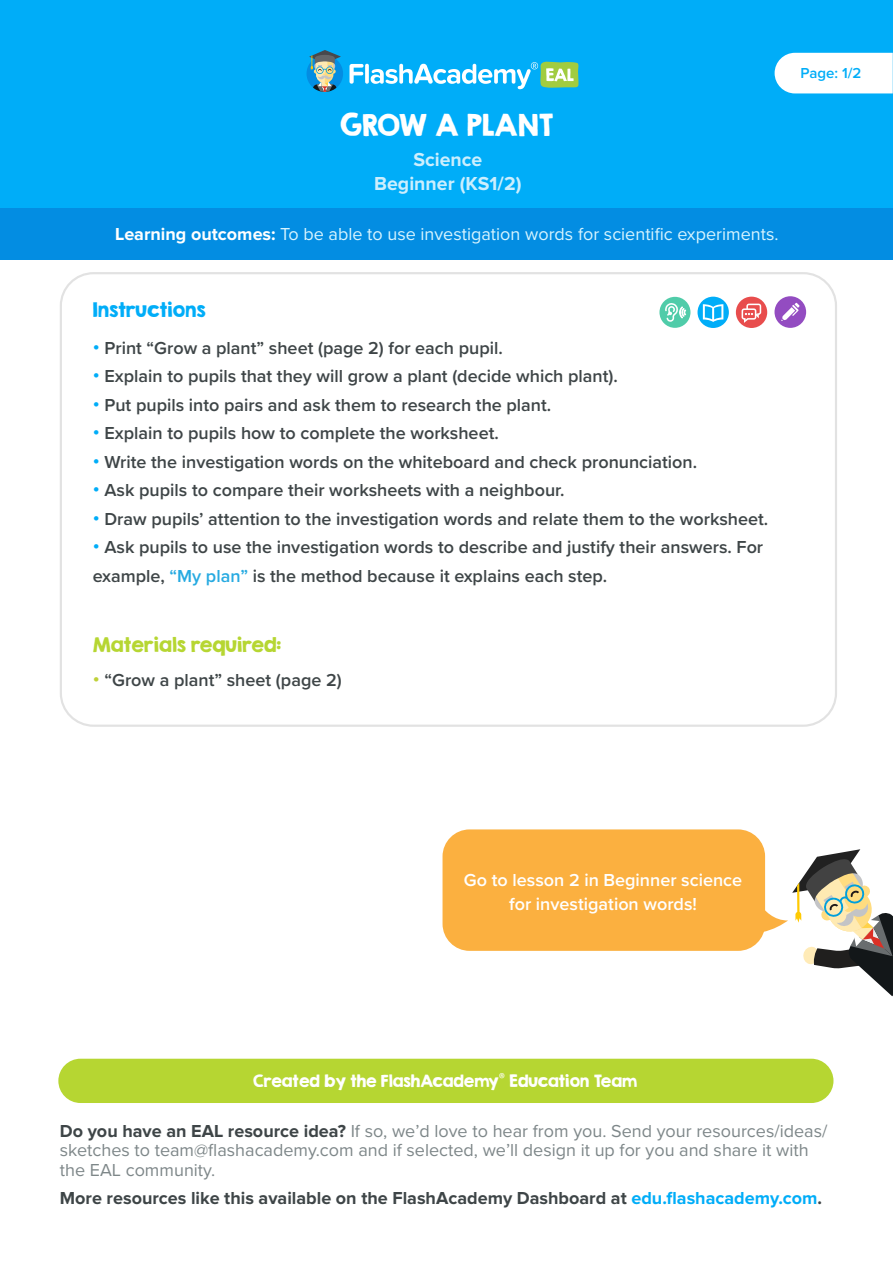
<style>
.page{position:relative;width:893px;height:1263px;background:#fff}
.page>*{position:absolute;margin:0;border:0;box-sizing:border-box;transform-origin:0 0}
.t1{font:27px "KG Second Chances Solid";color:#fff}
.t2{font:700 19.5px/23.4px "Proxima Nova";color:rgb(255 255 255/.8);text-align:center}
.t3{font:600 18px/28.5px "Proxima Nova";color:#3e4547}
.t4{font:18px/19.5px "Proxima Nova";color:#7e8789}
.t5{font:700 18px "Proxima Nova";color:#3e4547}
.t6{font:18px "Proxima Nova";color:#d7f4ff}
.t7{font:600 18px/24px "Proxima Nova";color:#fff;text-align:center}
.t8{font:18px "KG Second Chances Solid";color:#b6d632}
.t9{font:18px "KG Second Chances Solid";color:#00adf8}
.t10{font:15px "KG Second Chances Solid";color:#fff}
.t11{font:600 15px "Proxima Nova";color:#00adf8}
.s1{font-weight:700;color:#fff}
.s2{font-size:19.5px;color:#00adf8}
.s3{color:#27aae1}
.s4{font-size:19.5px;color:#bfd139}
.s5{font-weight:700;color:#3e4547}
.s6{color:#00adf8}
</style>
<div class="page">
<div style="left:0;top:0;width:893px;height:210px;background:#00adf8"></div>
<div style="left:775px;top:53px;width:118px;height:40px;background:#fff"></div>
<div style="left:0;top:208px;width:893px;height:51px;background:#038de2"></div>
<svg style="left:349px;top:62px;width:230px;height:27px"></svg>
<div style="left:307px;top:55px;width:36px;height:37px;background:#038de2;border-radius:50%"></div>
<svg style="left:309px;top:50px;width:32px;height:42px"></svg>
<svg style="left:697px;top:297px;width:32px;height:31px"></svg>
<svg style="left:703px;top:304px;width:20px;height:18px"></svg>
<div style="left:736px;top:297px;width:31px;height:31px;background:#e84d4d;border-radius:50%"></div>
<svg style="left:742px;top:304px;width:19px;height:19px"></svg>
<div style="left:774px;top:296px;width:32px;height:32px;background:#934cc1;border-radius:50%"></div>
<svg style="left:781px;top:303px;width:19px;height:18px"></svg>
<div style="left:659px;top:297px;width:31px;height:31px;background:#50cca9;border-radius:50%"></div>
<svg style="left:665px;top:303px;width:21px;height:19px"></svg>
<div style="left:58px;top:1059px;width:775px;height:44px;background:#b6d632;border-radius:22px"></div>
<div style="left:443px;top:829px;width:322px;height:122px;background:#fbb040;border-radius:27px"></div>
<svg style="left:396px;top:905px;width:385px;height:121px"></svg>
<svg style="left:732px;top:849px;width:161px;height:177px"></svg>
<h1 class="t1" style="left:340px;top:107px;width:215px">GROW A PLANT</h1>
<p class="t2" style="left:374px;top:149px;width:149px">Science<br>Beginner (KS1/2)</p>
<p class="t6" style="left:115px;top:221px;width:665px"><span class="s1">Learning outcomes:</span> To be able to use investigation words for scientific experiments.</p>
<p class="t9" style="left:93px;top:298px;width:114px">Instructions</p>
<p class="t3" style="left:93px;top:333px;width:411px"><span class="s2">•</span> Print “Grow a plant” sheet (page 2) for each pupil.</p>
<p class="t3" style="left:93px;top:361px;width:526px"><span class="s2">•</span> Explain to pupils that they will grow a plant (decide which plant).</p>
<p class="t3" style="left:93px;top:390px;width:460px"><span class="s2">•</span> Put pupils into pairs and ask them to research the plant.</p>
<p class="t3" style="left:93px;top:418px;width:407px"><span class="s2">•</span> Explain to pupils how to complete the worksheet.</p>
<p class="t3" style="left:93px;top:447px;width:606px"><span class="s2">•</span> Write the investigation words on the whiteboard and check pronunciation.</p>
<p class="t3" style="left:93px;top:475px;width:473px"><span class="s2">•</span> Ask pupils to compare their worksheets with a neighbour.</p>
<p class="t3" style="left:93px;top:504px;width:677px"><span class="s2">•</span> Draw pupils’ attention to the investigation words and relate them to the worksheet.</p>
<p class="t3" style="left:93px;top:532px;width:672px"><span class="s2">•</span> Ask pupils to use the investigation words to describe and justify their answers. For example, <span class="s3">“My plan”</span> is the method because it explains each step.</p>
<p class="t8" style="left:93px;top:633px;width:190px">Materials required:</p>
<p class="t3" style="left:93px;top:665px;width:250px"><span class="s4">•</span> “Grow a plant” sheet (page 2)</p>
<p class="t11" style="left:801px;top:62px;width:62px">Page: 1/2</p>
<p class="t7" style="left:464px;top:868px;width:280px">Go to lesson 2 in Beginner science for investigation words!</p>
<p class="t10" style="left:253px;top:1071px;width:386px">Created by the FlashAcademy<sup>®</sup> Education Team</p>
<p class="t4" style="left:60px;top:1120px;width:769px"><span class="s5">Do you have an EAL resource idea?</span> If so, we’d love to hear from you. Send your resources/ideas/ sketches to team@flashacademy.com and if selected, we’ll design it up for you and share it with the EAL community.</p>
<p class="t5" style="left:60px;top:1189px;width:764px">More resources like this available on the FlashAcademy Dashboard at <span class="s6">edu.flashacademy.com</span>.</p>
</div>
